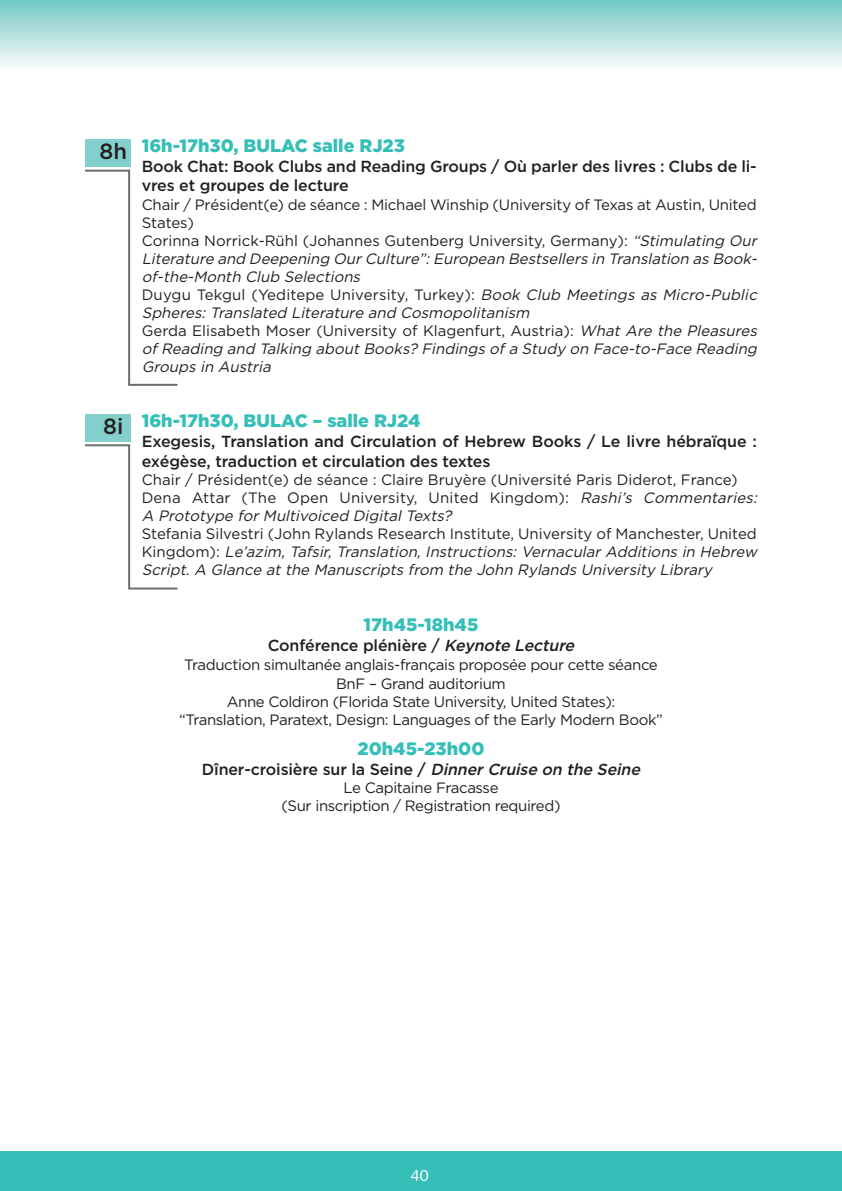
<style>
.page{position:relative;width:842px;height:1191px;background:#fff}
.page>*{position:absolute;margin:0;border:0;box-sizing:border-box;transform-origin:0 0}
.t1{font:500 22px "Gotham";color:#231f20}
.t2{font:900 18px "Gotham";color:#35bfb8}
.t3{font:500 16px/19.2px "Gotham";letter-spacing:-.01em;color:#231f20}
.t4{font:16px "Syntax";color:#fff}
.t5{font:italic 15px/18px "Gotham";color:#231f20}
.t6{font:15px/18.4px "Gotham";letter-spacing:-.025em;color:#231f20;text-align:center}
.t7{font:15px/18px "Gotham";color:#231f20}
.s1{font-style:normal}
.s2{font-style:italic}
</style>
<div class="page">
<div style="left:0;top:0;width:842px;height:68px;background:linear-gradient(to bottom,#73c8c4,#f5f9f9)"></div>
<div style="left:0;top:1151px;width:842px;height:40px;background:#35bfb8"></div>
<div style="left:0;top:0;width:17px;height:68px;background:linear-gradient(to bottom,#73c8c4,#f5f9f9)"></div>
<div style="left:85px;top:139px;width:45px;height:28px;background:#82cfcb"></div>
<svg style="left:85px;top:169px;width:93px;height:217px"></svg>
<div style="left:85px;top:414px;width:45px;height:28px;background:#82cfcb"></div>
<svg style="left:85px;top:444px;width:93px;height:146px"></svg>
<h1 class="t1" style="left:100px;top:139px;width:29px">8h</h1>
<h1 class="t1" style="left:103px;top:414px;width:22px">8i</h1>
<p class="t2" style="left:142px;top:135px;width:265px">16h-17h30, BULAC salle RJ23</p>
<p class="t3" style="left:142px;top:157px;width:616px">Book Chat: Book Clubs and Reading Groups / Où parler des livres : Clubs de li&shy;vres et groupes de lecture</p>
<p class="t5" style="left:142px;top:196px;width:619px"><span class="s1">Chair / Président(e) de séance : Michael Winship (University of Texas at Austin, United States)<br>Corinna Norrick-Rühl (Johannes Gutenberg University, Germany):</span> “Stimulating Our Literature and Deepening Our Culture”: European Bestsellers in Translation as Book&shy;of-the-Month Club Selections<br><span class="s1">Duygu Tekgul (Yeditepe University, Turkey):</span> Book Club Meetings as Micro-Public Spheres: Translated Literature and Cosmopolitanism<br><span class="s1">Gerda Elisabeth Moser (University of Klagenfurt, Austria):</span> What Are the Pleasures of Reading and Talking about Books? Findings of a Study on Face-to-Face Reading Groups in Austria</p>
<p class="t2" style="left:142px;top:410px;width:280px">16h-17h30, BULAC – salle RJ24</p>
<p class="t3" style="left:142px;top:432px;width:617px">Exegesis, Translation and Circulation of Hebrew Books / Le livre hébraïque : exégèse, traduction et circulation des textes</p>
<p class="t7" style="left:142px;top:471px;width:619px">Chair / Président(e) de séance : Claire Bruyère (Université Paris Diderot, France)<br>Dena Attar (The Open University, United Kingdom): <span class="s2">Rashi’s Commentaries:<br>A Prototype for Multivoiced Digital Texts?</span></p>
<p class="t5" style="left:142px;top:525px;width:619px"><span class="s1">Stefania Silvestri (John Rylands Research Institute, University of Manchester, United<br>K i n g d o m ) :</span> Le’azim, Tafsir, Translation, Instructions: Vernacular Additions in Hebrew<br>Script. A Glance at the Manuscripts from the John Rylands University Library</p>
<p class="t2" style="left:364px;top:614px;width:116px">17h45-18h45</p>
<p class="t3" style="left:268px;top:636px;width:310px">Conférence plénière / <span class="s2">Keynote Lecture</span></p>
<p class="t6" style="left:179px;top:656px;width:485px">Traduction simultanée anglais-français proposée pour cette séance BnF – Grand auditorium<br>Anne Coldiron (Florida State University, United States):<br>“Translation, Paratext, Design: Languages of the Early Modern Book”</p>
<p class="t2" style="left:357px;top:738px;width:128px">20h45-23h00</p>
<p class="t3" style="left:202px;top:759px;width:442px">Dîner-croisière sur la Seine / <span class="s2">Dinner Cruise on the Seine</span></p>
<p class="t6" style="left:281px;top:779px;width:281px">Le Capitaine Fracasse<br>(Sur inscription / Registration required)</p>
<p class="t4" style="left:411px;top:1168px;width:19px">40</p>
</div>
